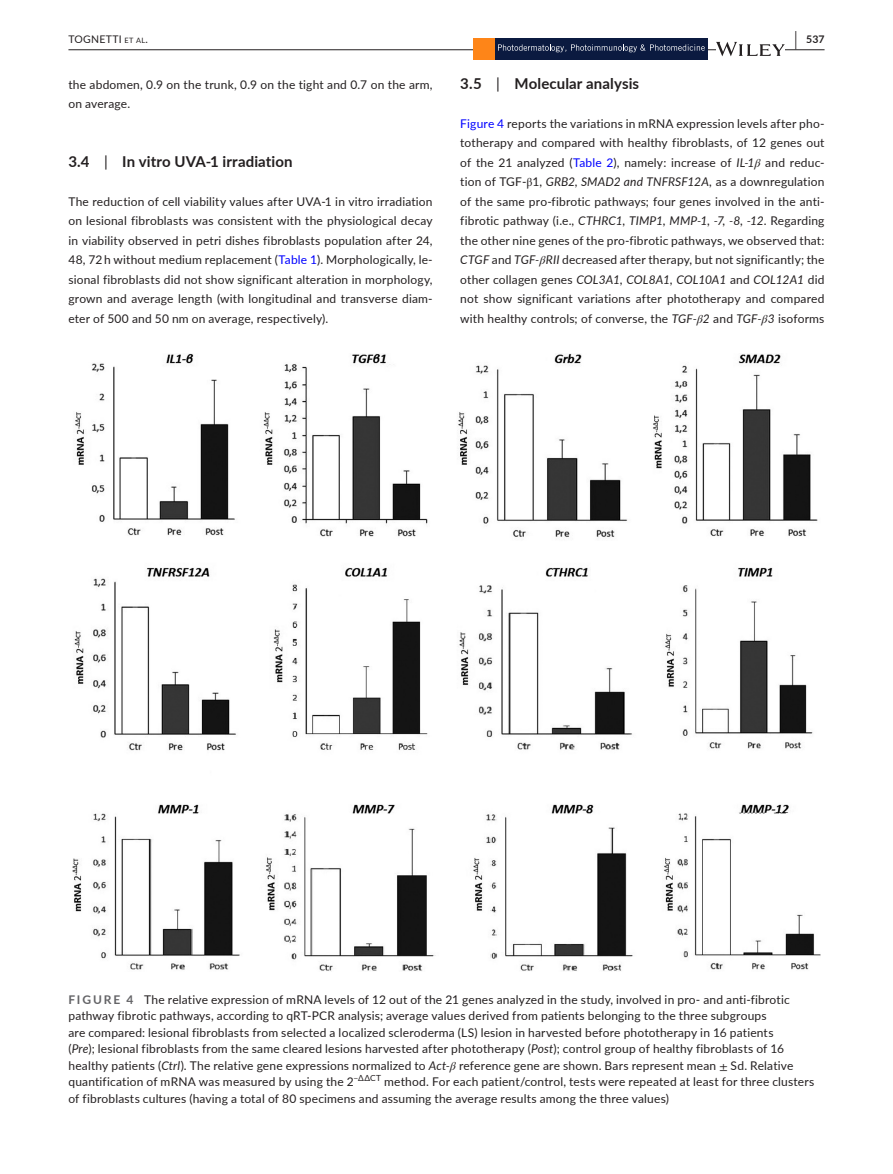
<style>
.page{position:relative;width:893px;height:1174px;background:#fff}
.page>*{position:absolute;margin:0;border:0;box-sizing:border-box;transform-origin:0 0}
.t1{font:700 15px "Lato";letter-spacing:.01em;color:#231f20}
.t2{font:12px/19.5px "Lato";letter-spacing:.015em;color:#231f20}
.t3{font:10.5px "Lato";letter-spacing:.025em;color:#231f20}
.t4{font:700 10.5px "Lato";color:#231f20}
.t5{font:8.4px "Lato";color:#231f20}
.s1{font-size:7.35px}
.s2{font-size:19.5px}
.s3{font-weight:400}
.s4{color:#00f}
.s5{font-style:italic}
.s6{font-family:"STIX";font-style:italic}
.s7{font-family:"STIX"}
.s8{font-weight:700;color:#636366}
</style>
<div class="page">
<hr style="left:68px;top:49px;width:756px;height:1px;background:#231f20">
<div style="left:495px;top:38px;width:213px;height:22px;background:#0b1a40"></div>
<div style="left:474px;top:38px;width:21px;height:22px;background:#fe8518"></div>
<svg style="left:498px;top:44px;width:207px;height:8px"></svg>
<svg style="left:716px;top:42px;width:69px;height:14px"></svg>
<img style="left:72px;top:354px;width:749px;height:617px">
<p class="t3" style="left:68px;top:31px;width:81px">TOGNETTI <span class="s1">et al</span>.</p>
<p class="t4" style="left:795px;top:31px;width:31px"><span class="s2">|</span> 537</p>
<p class="t2" style="left:68px;top:74px;width:366px">the abdomen, 0.9 on the trunk, 0.9 on the tight and 0.7 on the arm, on average.</p>
<p class="t1" style="left:460px;top:72px;width:180px">3.5 <span class="s3">|</span> Molecular analysis</p>
<p class="t2" style="left:460px;top:113px;width:366px;text-align:justify"><span class="s4">Figure 4</span> reports the variations in mRNA expression levels after pho&shy;totherapy and compared with healthy fibroblasts, of 12 genes out of the 21 analyzed (<span class="s4">Table 2</span>), namely: increase of <span class="s5">IL-1</span><span class="s6">β</span> and reduc&shy;tion of TGF-<span class="s7">β</span>1, <span class="s5">GRB2, SMAD2 and TNFRSF12A,</span> as a downregulation of the same pro-fibrotic pathways; four genes involved in the anti&shy;fibrotic pathway (i.e., <span class="s5">CTHRC1, TIMP1, MMP-1, -7, -8, -12</span>. Regarding the other nine genes of the pro-fibrotic pathways, we observed that:<br><span class="s5">CTGF</span> and <span class="s5">TGF-</span><span class="s6">β</span><span class="s5">RII</span> decreased after therapy, but not significantly; the other collagen genes <span class="s5">COL3A1</span>, <span class="s5">COL8A1</span>, <span class="s5">COL10A1</span> and <span class="s5">COL12A1</span> did not show significant variations after phototherapy and compared with healthy controls; of converse, the <span class="s5">TGF-</span><span class="s6">β</span><span class="s5">2</span> and <span class="s5">TGF-</span><span class="s6">β</span><span class="s5">3</span> isoforms</p>
<p class="t1" style="left:68px;top:150px;width:226px">3.4 <span class="s3">|</span> In vitro UVA-1 irradiation</p>
<p class="t2" style="left:68px;top:191px;width:366px;text-align:justify">The reduction of cell viability values after UVA-1 in vitro irradiation on lesional fibroblasts was consistent with the physiological decay in viability observed in petri dishes fibroblasts population after 24, 48, 72 h without medium replacement (<span class="s4">Table 1</span>). Morphologically, le&shy;sional fibroblasts did not show significant alteration in morphology, grown and average length (with longitudinal and transverse diam&shy;eter of 500 and 50 nm on average, respectively).</p>
<p class="t2" style="left:68px;top:990px;width:726px;line-height:16.5px"><span class="s8">FIGURE 4</span> The relative expression of mRNA levels of 12 out of the 21 genes analyzed in the study, involved in pro- and anti-fibrotic pathway fibrotic pathways, according to qRT-PCR analysis; average values derived from patients belonging to the three subgroups<br>are compared: lesional fibroblasts from selected a localized scleroderma (LS) lesion in harvested before phototherapy in 16 patients (<span class="s5">Pre</span>); lesional fibroblasts from the same cleared lesions harvested after phototherapy (<span class="s5">Post</span>); control group of healthy fibroblasts of 16 healthy patients (<span class="s5">Ctrl</span>). The relative gene expressions normalized to <span class="s5">Act-</span><span class="s6">β</span> reference gene are shown. Bars represent mean <span class="s7">±</span> Sd. Relative quantification of mRNA was measured by using the 2</p>
<p class="t5" style="left:353px;top:1072px;width:29px">−∆∆CT</p>
<p class="t2" style="left:68px;top:1073px;width:747px;line-height:16.5px;text-indent:316px">method. For each patient/control, tests were repeated at least for three clusters of fibroblasts cultures (having a total of 80 specimens and assuming the average results among the three values)</p>
</div>
